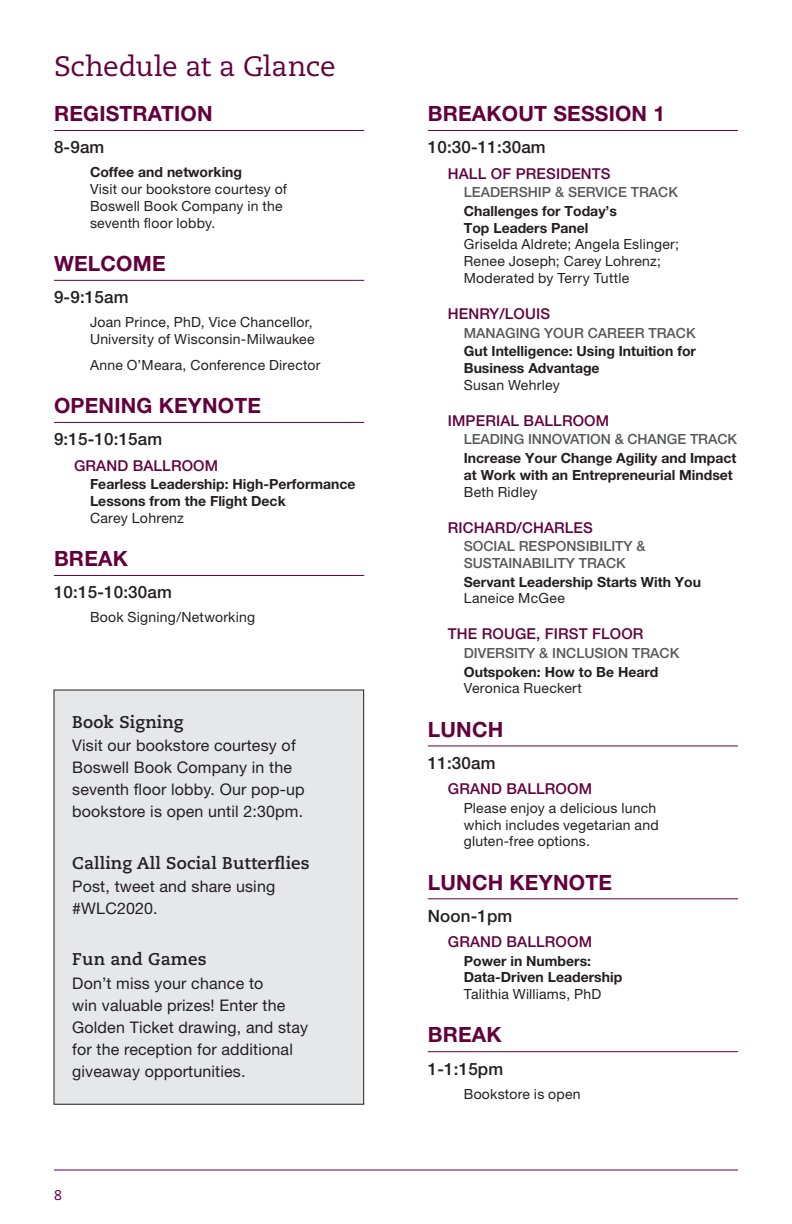
<style>
.page{position:relative;width:792px;height:1224px;background:#fff}
.page>*{position:absolute;margin:0;border:0;box-sizing:border-box;transform-origin:0 0}
.t1{font:28px "Caecilia LT Std";letter-spacing:-.005em;color:#63003c}
.t2{font:700 21px "Helvetica Neue LT Std";letter-spacing:.01em;color:#63003c}
.t3{font:500 17px "Helvetica Neue LT Std";letter-spacing:.01em;color:#231f20}
.t4{font:700 17px "Caecilia LT Std";letter-spacing:.01em;color:#231f20}
.t5{font:16px/22px "Helvetica Neue LT Std";letter-spacing:.01em;color:#231f20}
.t6{font:500 15px "Helvetica Neue LT Std";letter-spacing:.01em;color:#63003c}
.t7{font:14.2px "Helvetica Neue LT Std";letter-spacing:.015em;color:#231f20}
.t8{font:14px/16.8px "Helvetica Neue LT Std";letter-spacing:.02em;color:#231f20}
.t9{font:700 14px/16.8px "Helvetica Neue LT Std";color:#231f20}
.t10{font:500 14px/16.8px "Helvetica Neue LT Std";color:#57585a}
.t11{font:14px "Caecilia LT Std";color:#63003c}
</style>
<div class="page">
<hr style="left:54px;top:1170px;width:684px;height:1px;background:#63003c">
<hr style="left:54px;top:130px;width:310px;height:1px;background:#63003c">
<hr style="left:54px;top:280px;width:310px;height:1px;background:#63003c">
<hr style="left:54px;top:422px;width:310px;height:1px;background:#63003c">
<hr style="left:54px;top:575px;width:310px;height:1px;background:#63003c">
<hr style="left:428px;top:130px;width:310px;height:1px;background:#63003c">
<hr style="left:428px;top:746px;width:310px;height:1px;background:#63003c">
<hr style="left:428px;top:898px;width:310px;height:1px;background:#63003c">
<hr style="left:428px;top:1051px;width:310px;height:1px;background:#63003c">
<div style="left:54px;top:690px;width:310px;height:414px;background:#e6e7e9"></div>
<h1 class="t1" style="left:54px;top:50px;width:283px">Schedule at a Glance</h1>
<h2 class="t2" style="left:54px;top:101px;width:160px">REGISTRATION</h2>
<p class="t3" style="left:54px;top:137px;width:52px">8-9am</p>
<p class="t9" style="left:90px;top:164px;width:154px">Coffee and networking</p>
<p class="t8" style="left:90px;top:181px;width:199px">Visit our bookstore courtesy of<br>Boswell Book Company in the seventh floor lobby.</p>
<h2 class="t2" style="left:54px;top:251px;width:113px">WELCOME</h2>
<p class="t3" style="left:54px;top:287px;width:76px">9-9:15am</p>
<p class="t8" style="left:90px;top:314px;width:226px">Joan Prince, PhD, Vice Chancellor,<br>University of Wisconsin-Milwaukee</p>
<p class="t8" style="left:90px;top:356px;width:232px">Anne O’Meara, Conference Director</p>
<h2 class="t2" style="left:54px;top:393px;width:209px">OPENING KEYNOTE</h2>
<p class="t3" style="left:54px;top:429px;width:110px">9:15-10:15am</p>
<p class="t6" style="left:74px;top:456px;width:146px">GRAND BALLROOM</p>
<p class="t9" style="left:90px;top:476px;width:267px">Fearless Leadership: High-Performance<br>Lessons from the Flight Deck</p>
<p class="t7" style="left:90px;top:509px;width:96px">Carey Lohrenz</p>
<h2 class="t2" style="left:54px;top:546px;width:75px">BREAK</h2>
<p class="t3" style="left:54px;top:582px;width:119px">10:15-10:30am</p>
<p class="t8" style="left:90px;top:609px;width:167px">Book Signing/Networking</p>
<p class="t4" style="left:72px;top:712px;width:113px">Book Signing</p>
<p class="t5" style="left:72px;top:735px;width:234px">Visit our bookstore courtesy of<br>Boswell Book Company in the seventh floor lobby. Our pop-up bookstore is open until 2:30pm.</p>
<p class="t4" style="left:72px;top:853px;width:239px">Calling All Social Butterflies</p>
<p class="t5" style="left:72px;top:875px;width:205px">Post, tweet and share using #WLC2020.</p>
<p class="t4" style="left:72px;top:949px;width:136px">Fun and Games</p>
<p class="t5" style="left:72px;top:972px;width:237px">Don’t miss your chance to<br>win valuable prizes! Enter the<br>Golden Ticket drawing, and stay for the reception for additional giveaway opportunities.</p>
<p class="t11" style="left:54px;top:1187px;width:9px">8</p>
<h2 class="t2" style="left:428px;top:101px;width:239px">BREAKOUT SESSION 1</h2>
<p class="t3" style="left:428px;top:137px;width:119px">10:30-11:30am</p>
<p class="t6" style="left:448px;top:164px;width:164px">HALL OF PRESIDENTS</p>
<p class="t10" style="left:464px;top:184px;width:216px">LEADERSHIP &amp; SERVICE TRACK</p>
<p class="t9" style="left:464px;top:202px;width:155px">Challenges for Today’s<br>Top Leaders Panel</p>
<p class="t8" style="left:464px;top:236px;width:217px">Griselda Aldrete; Angela Eslinger;<br>Renee Joseph; Carey Lohrenz;<br>Moderated by Terry Tuttle</p>
<p class="t6" style="left:448px;top:305px;width:104px">HENRY/LOUIS</p>
<p class="t10" style="left:464px;top:324px;width:233px">MANAGING YOUR CAREER TRACK</p>
<p class="t9" style="left:464px;top:343px;width:234px">Gut Intelligence: Using Intuition for<br>Business Advantage</p>
<p class="t8" style="left:464px;top:376px;width:97px">Susan Wehrley</p>
<p class="t6" style="left:448px;top:412px;width:163px">IMPERIAL BALLROOM</p>
<p class="t10" style="left:464px;top:431px;width:275px">LEADING INNOVATION &amp; CHANGE TRACK</p>
<p class="t9" style="left:464px;top:449px;width:274px">Increase Your Change Agility and Impact at Work with an Entrepreneurial Mindset</p>
<p class="t8" style="left:464px;top:483px;width:75px">Beth Ridley</p>
<p class="t6" style="left:448px;top:518px;width:147px">RICHARD/CHARLES</p>
<p class="t10" style="left:464px;top:538px;width:183px">SOCIAL RESPONSIBILITY &amp;<br>SUSTAINABILITY TRACK</p>
<p class="t9" style="left:464px;top:573px;width:239px">Servant Leadership Starts With You</p>
<p class="t8" style="left:464px;top:590px;width:103px">Laneice McGee</p>
<p class="t6" style="left:448px;top:625px;width:197px">THE ROUGE, FIRST FLOOR</p>
<p class="t10" style="left:464px;top:645px;width:217px">DIVERSITY &amp; INCLUSION TRACK</p>
<p class="t9" style="left:464px;top:663px;width:196px">Outspoken: How to Be Heard</p>
<p class="t8" style="left:464px;top:680px;width:120px">Veronica Rueckert</p>
<h2 class="t2" style="left:428px;top:716px;width:77px">LUNCH</h2>
<p class="t3" style="left:428px;top:753px;width:69px">11:30am</p>
<p class="t6" style="left:448px;top:780px;width:146px">GRAND BALLROOM</p>
<p class="t8" style="left:464px;top:799px;width:196px">Please enjoy a delicious lunch which includes vegetarian and gluten-free options.</p>
<h2 class="t2" style="left:428px;top:869px;width:186px">LUNCH KEYNOTE</h2>
<p class="t3" style="left:428px;top:906px;width:86px">Noon-1pm</p>
<p class="t6" style="left:448px;top:933px;width:146px">GRAND BALLROOM</p>
<p class="t9" style="left:464px;top:952px;width:160px">Power in Numbers:<br>Data-Driven Leadership</p>
<p class="t8" style="left:464px;top:986px;width:139px">Talithia Williams, PhD</p>
<h2 class="t2" style="left:428px;top:1022px;width:75px">BREAK</h2>
<p class="t3" style="left:428px;top:1059px;width:77px">1-1:15pm</p>
<p class="t8" style="left:464px;top:1085px;width:118px">Bookstore is open</p>
</div>
